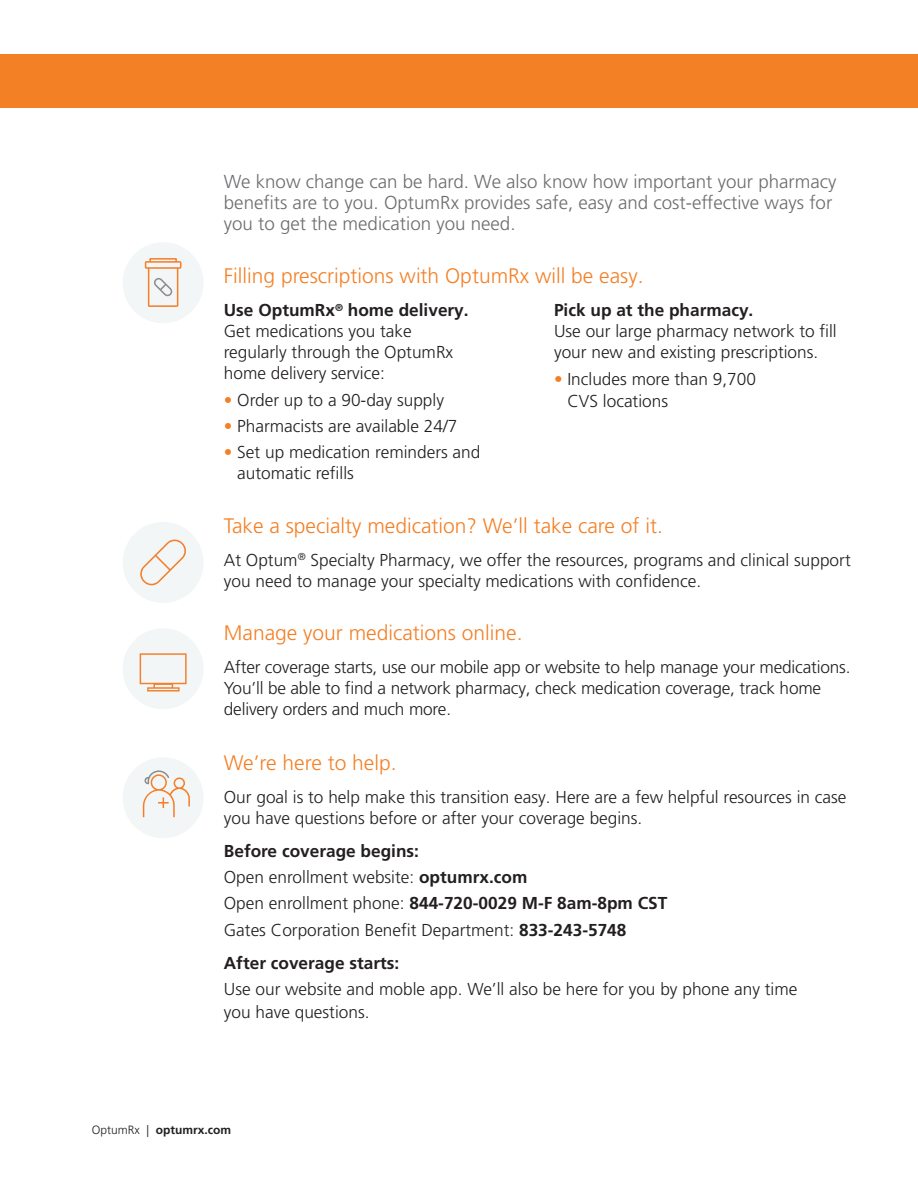
<style>
.page{position:relative;width:918px;height:1188px;background:#fff}
.page>*{position:absolute;margin:0;border:0;box-sizing:border-box;transform-origin:0 0}
.Paragraph_Style_1{font:300 21px "Frutiger LT Pro";color:#f48026}
.B2C_Body_Copy__11_5{font:300 18.75px/21px "Frutiger LT Pro";color:#6c6d70}
.B2C_Body_Copy__11_5-2{font:300 17.25px/21px "Frutiger LT Pro";color:#231f20}
.B2C_Body_Copy__11_5-3{font:700 17.25px "Frutiger LT Pro";color:#231f20}
.t1{font:700 12px "Frutiger LT Pro";color:#231f20}
.s1{font-weight:700}
.s2{color:#f48026}
.s3{font-weight:300}
</style>
<div class="page">
<div style="left:0;top:54px;width:918px;height:54px;background:#f48026"></div>
<div style="left:123px;top:242px;width:81px;height:81px;background:#f3f6f7;border-radius:50%"></div>
<svg style="left:145px;top:258px;width:36px;height:49px"></svg>
<div style="left:123px;top:522px;width:81px;height:81px;background:#f3f6f7;border-radius:50%"></div>
<svg style="left:140px;top:540px;width:46px;height:45px"></svg>
<div style="left:123px;top:628px;width:81px;height:81px;background:#f3f6f7;border-radius:50%"></div>
<svg style="left:140px;top:653px;width:47px;height:39px"></svg>
<div style="left:123px;top:757px;width:81px;height:81px;background:#f3f6f7;border-radius:50%"></div>
<svg style="left:143px;top:770px;width:47px;height:47px"></svg>
<p class="B2C_Body_Copy__11_5" style="left:224px;top:171px;width:614px">We know change can be hard. We also know how important your pharmacy benefits are to you. OptumRx provides safe, easy and cost-effective ways for you to get the medication you need.</p>
<p class="Paragraph_Style_1" style="left:224px;top:264px;width:421px">Filling prescriptions with OptumRx will be easy.</p>
<p class="B2C_Body_Copy__11_5-2" style="left:224px;top:300px;width:246px"><span class="s1">Use OptumRx</span><sup>®</sup> <span class="s1">home delivery.<br></span>Get medications you take regularly through the OptumRx home delivery service:</p>
<p class="B2C_Body_Copy__11_5-2" style="left:224px;top:389px;width:222px"><span class="s2">•</span> Order up to a 90-day supply</p>
<p class="B2C_Body_Copy__11_5-2" style="left:224px;top:416px;width:235px"><span class="s2">•</span> Pharmacists are available 24/7</p>
<p class="B2C_Body_Copy__11_5-2" style="left:237px;top:442px;width:245px;text-indent:-13px"><span class="s2">•</span> Set up medication reminders and automatic refills</p>
<p class="B2C_Body_Copy__11_5-2" style="left:554px;top:300px;width:284px"><span class="s1">Pick up at the pharmacy.<br></span>Use our large pharmacy network to fill your new and existing prescriptions.</p>
<p class="B2C_Body_Copy__11_5-2" style="left:567px;top:368px;width:190px;line-height:22.5px;text-indent:-13px"><span class="s2">•</span> Includes more than 9,700<br>CVS locations</p>
<p class="Paragraph_Style_1" style="left:224px;top:513px;width:441px">Take a specialty medication? We’ll take care of it.</p>
<p class="B2C_Body_Copy__11_5-2" style="left:224px;top:549px;width:628px">At Optum<sup>®</sup> Specialty Pharmacy, we offer the resources, programs and clinical support you need to manage your specialty medications with confidence.</p>
<p class="Paragraph_Style_1" style="left:224px;top:620px;width:300px">Manage your medications online.</p>
<p class="B2C_Body_Copy__11_5-2" style="left:224px;top:657px;width:628px">After coverage starts, use our mobile app or website to help manage your medications.<br>You’ll be able to find a network pharmacy, check medication coverage, track home delivery orders and much more.</p>
<p class="Paragraph_Style_1" style="left:224px;top:750px;width:174px">We’re here to help.</p>
<p class="B2C_Body_Copy__11_5-2" style="left:224px;top:786px;width:624px">Our goal is to help make this transition easy. Here are a few helpful resources in case you have questions before or after your coverage begins.</p>
<p class="B2C_Body_Copy__11_5-3" style="left:224px;top:840px;width:197px">Before coverage begins:</p>
<p class="B2C_Body_Copy__11_5-2" style="left:224px;top:867px;width:305px">Open enrollment website: <span class="s1">optumrx.com</span></p>
<p class="B2C_Body_Copy__11_5-3" style="left:224px;top:893px;width:445px"><span class="s3">Open enrollment phone:</span> 844-720-0029 M-F 8am-8pm CST</p>
<p class="B2C_Body_Copy__11_5-2" style="left:224px;top:919px;width:404px">Gates Corporation Benefit Department: <span class="s1">833-243-5748</span></p>
<p class="B2C_Body_Copy__11_5-3" style="left:224px;top:953px;width:177px">After coverage starts:</p>
<p class="B2C_Body_Copy__11_5-2" style="left:224px;top:978px;width:575px;line-height:22.5px">Use our website and moble app. We’ll also be here for you by phone any time you have questions.</p>
<p class="t1" style="left:92px;top:1123px;width:141px"><span class="s3">OptumRx |</span> optumrx.com</p>
</div>
